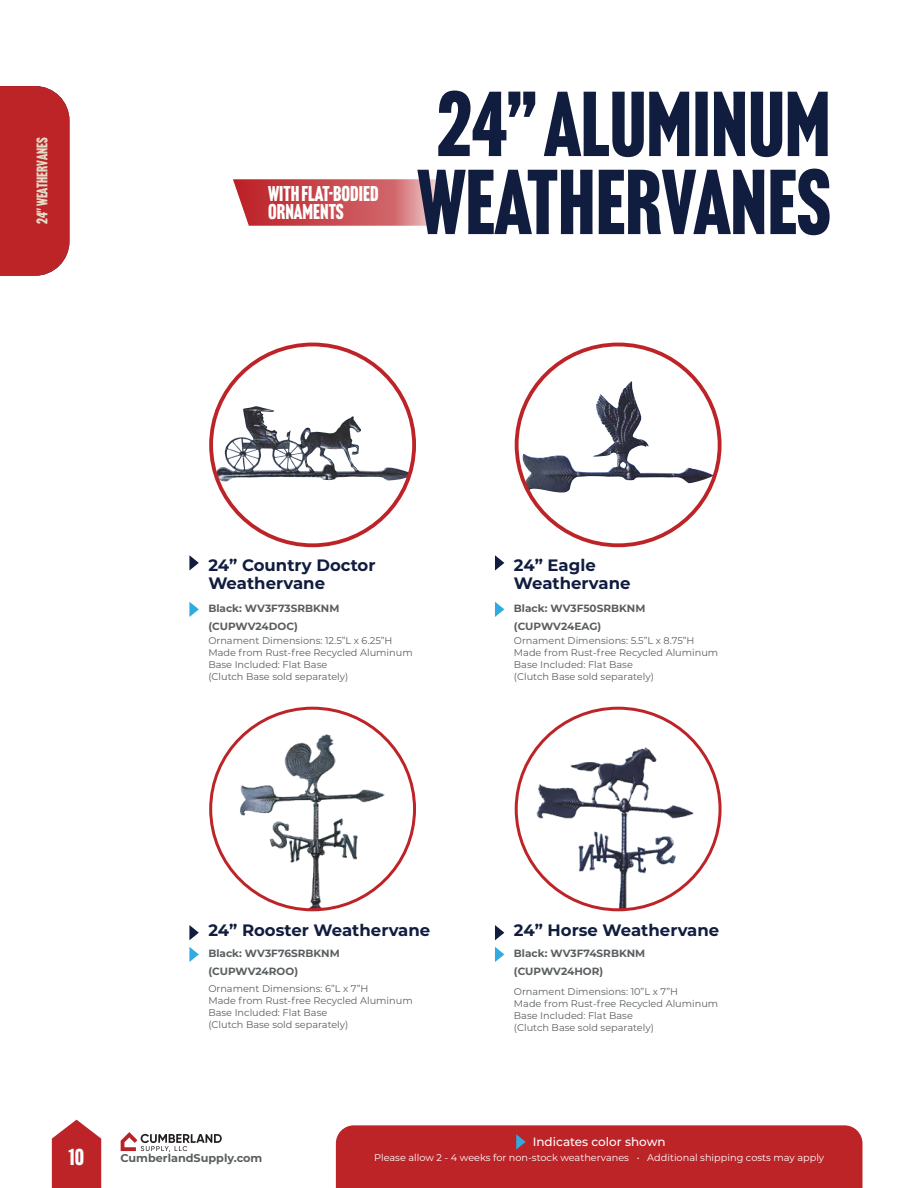
<style>
.page{position:relative;width:918px;height:1188px;background:#fff}
.page>*{position:absolute;margin:0;border:0;box-sizing:border-box;transform-origin:0 0}
.t1{font:90px/78px "Headline Gothic ATF";color:#111d3f}
.t2{font:22.5px "Headline Gothic ATF";color:#fff}
.t3{font:21px/18px "Headline Gothic ATF";color:#fff}
.t4{font:700 16.5px/18px "Montserrat";color:#111d3f}
.t5{font:15px "Headline Gothic ATF";color:#e4dcc8}
.t6{font:500 12px "Montserrat";color:#fff}
.t7{font:700 11.25px "Montserrat";color:#5a5e60}
.t8{font:700 10.5px/18px "Montserrat";color:#5a5e60}
.t9{font:9.75px/12px "Montserrat";color:#5a5e60}
.t10{font:9.75px "Montserrat";color:#fff}
</style>
<div class="page">
<svg style="left:233px;top:179px;width:216px;height:47px;background:#d1686c"></svg>
<svg style="left:189px;top:555px;width:10px;height:16px"></svg>
<svg style="left:189px;top:602px;width:10px;height:15px"></svg>
<svg style="left:495px;top:555px;width:9px;height:16px"></svg>
<svg style="left:495px;top:602px;width:9px;height:15px"></svg>
<img style="left:216px;top:406px;width:194px;height:76px">
<div style="left:209px;top:343px;width:207px;height:204px;border:4px solid #bd2428;border-radius:50%"></div>
<img style="left:562px;top:384px;width:66px;height:88px">
<div style="left:515px;top:343px;width:207px;height:204px;border:4px solid #bd2428;border-radius:50%"></div>
<svg style="left:189px;top:925px;width:10px;height:15px"></svg>
<svg style="left:189px;top:947px;width:10px;height:15px"></svg>
<svg style="left:495px;top:925px;width:9px;height:15px"></svg>
<svg style="left:495px;top:947px;width:9px;height:15px"></svg>
<img style="left:211px;top:708px;width:204px;height:202px">
<img style="left:530px;top:738px;width:177px;height:172px">
<svg style="left:52px;top:1120px;width:49px;height:68px;background:#c54144"></svg>
<div style="left:0;top:86px;width:69px;height:190px;background:#bd2428"></div>
<div style="left:336px;top:1125px;width:526px;height:63px;background:#bd2428"></div>
<svg style="left:121px;top:1132px;width:101px;height:20px"></svg>
<h3 class="t5" style="left:33px;top:224px;width:88px;rotate:-90deg">24" weathervanes</h3>
<h3 class="t3" style="left:268px;top:185px;width:112px">WITH FLAT-BODIED<br>ORNAMENTS</h3>
<h1 class="t1" style="left:418px;top:86px;width:415px">24” ALUMINUM<br>WEATHERVANES</h1>
<h3 class="t4" style="left:208px;top:556px;width:169px">24” Country Doctor<br>Weathervane</h3>
<p class="t8" style="left:208px;top:599px;width:133px">Black: WV3F73SRBKNM (CUPWV24DOC)</p>
<p class="t9" style="left:208px;top:634px;width:206px">Ornament Dimensions: 12.5”L x 6.25”H Made from Rust-free Recycled Aluminum Base Included: Flat Base<br>(Clutch Base sold separately)</p>
<h3 class="t4" style="left:514px;top:556px;width:118px">24” Eagle<br>Weathervane</h3>
<p class="t8" style="left:514px;top:599px;width:133px">Black: WV3F50SRBKNM (CUPWV24EAG)</p>
<p class="t9" style="left:514px;top:634px;width:206px">Ornament Dimensions: 5.5”L x 8.75”H<br>Made from Rust-free Recycled Aluminum<br>Base Included: Flat Base<br>(Clutch Base sold separately)</p>
<h3 class="t4" style="left:208px;top:920px;width:223px">24” Rooster Weathervane</h3>
<p class="t8" style="left:208px;top:944px;width:133px">Black: WV3F76SRBKNM (CUPWV24ROO)</p>
<p class="t9" style="left:208px;top:982px;width:206px">Ornament Dimensions: 6”L x 7”H<br>Made from Rust-free Recycled Aluminum<br>Base Included: Flat Base<br>(Clutch Base sold separately)</p>
<h3 class="t4" style="left:514px;top:920px;width:207px">24” Horse Weathervane</h3>
<p class="t8" style="left:514px;top:944px;width:133px">Black: WV3F74SRBKNM (CUPWV24HOR)</p>
<p class="t9" style="left:514px;top:985px;width:206px">Ornament Dimensions: 10”L x 7”H<br>Made from Rust-free Recycled Aluminum<br>Base Included: Flat Base<br>(Clutch Base sold separately)</p>
<h2 class="t2" style="left:69px;top:1144px;width:17px">10</h2>
<p class="t7" style="left:120px;top:1150px;width:144px">CumberlandSupply.com</p>
<p class="t6" style="left:533px;top:1133px;width:134px">Indicates color shown</p>
<p class="t10" style="left:374px;top:1151px;width:452px">Please allow 2 - 4 weeks for non-stock weathervanes • Additional shipping costs may apply</p>
</div>
